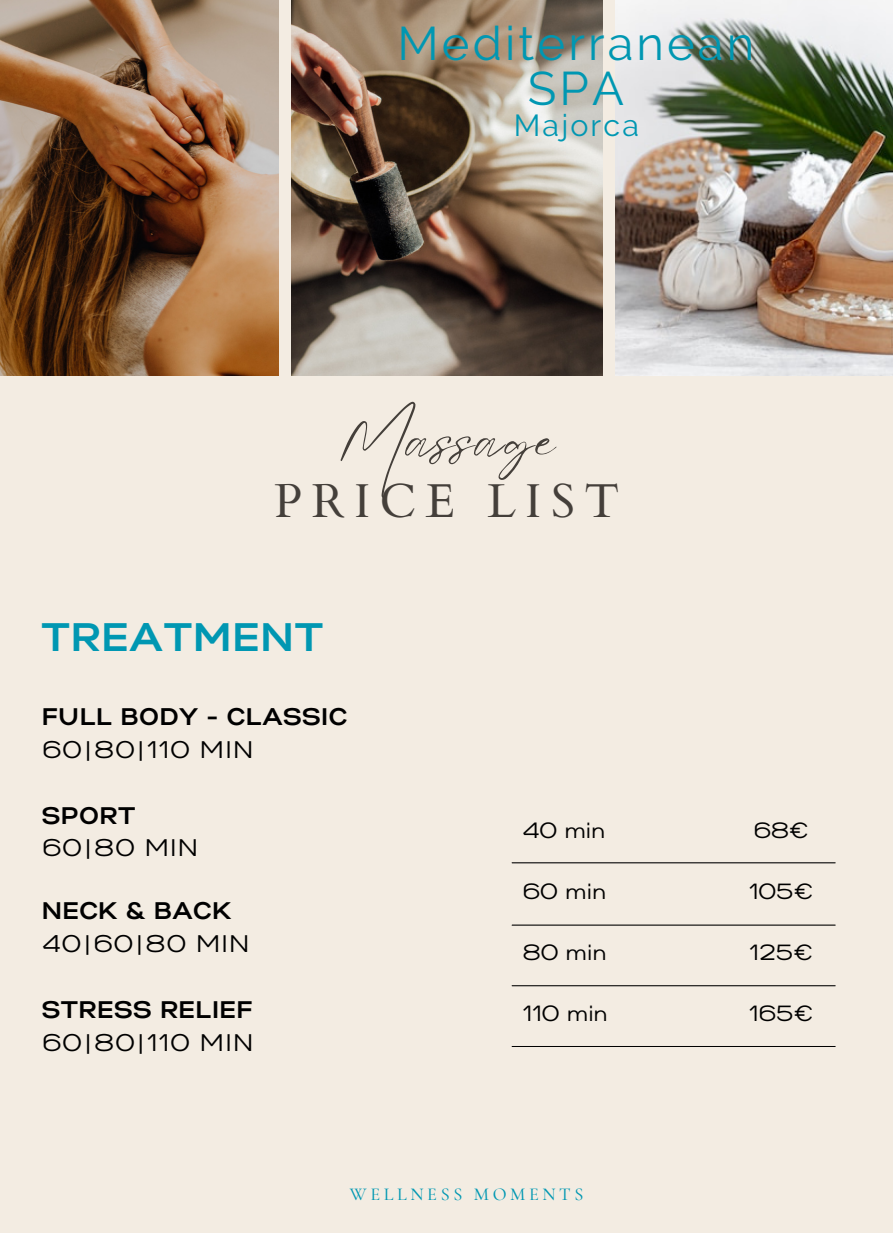
<style>
.page{position:relative;width:893px;height:1233px;background:#fff}
.page>*{position:absolute;margin:0;border:0;box-sizing:border-box;transform-origin:0 0}
.t1{font:58.05px "Eyesome Script";letter-spacing:.025em;color:#443f3a}
.t2{font:47.55px "Cardo";letter-spacing:.2em;color:#443f3a}
.t3{font:47.1px/45px "Raleway";letter-spacing:.065em;color:#0097b2;text-align:center}
.t4{font:700 39.75px "Gabriel Sans";letter-spacing:.05em;color:#0097b2}
.t5{font:30.3px "Raleway";letter-spacing:.07em;color:#0097b2}
.t6{font:700 24px/32.7px "Gabriel Sans";letter-spacing:.05em;color:#000}
.t7{font:24px/32.7px "Gabriel Sans";letter-spacing:.05em;color:#000}
.t8{font:21.9px "Gabriel Sans";color:#000}
.t9{font:500 18.15px "Cormorant Garamond";letter-spacing:.2em;color:#0097b2}
.s1{font-weight:400}
.s2{font-weight:700}
</style>
<div class="page">
<div style="left:0;top:0;width:892px;height:1233px;background:#f3ece2"></div>
<img style="left:0;top:0;width:279px;height:376px">
<img style="left:292px;top:0;width:310px;height:376px">
<img style="left:615px;top:0;width:277px;height:376px">
<hr style="left:512px;top:863px;width:323px;height:1px;background:#000">
<hr style="left:512px;top:925px;width:323px;height:1px;background:#000">
<hr style="left:512px;top:986px;width:323px;height:1px;background:#000">
<hr style="left:512px;top:1046px;width:323px;height:1px;background:#000">
<p class="t3" style="left:397px;top:21px;width:358px">Mediterranean<br>SPA</p>
<p class="t5" style="left:513px;top:107px;width:127px">Majorca</p>
<h2 class="t1" style="left:338px;top:403px;width:219px">Massage</h2>
<h1 class="t2" style="left:274px;top:470px;width:346px">PRICE LIST</h1>
<p class="t4" style="left:42px;top:619px;width:282px">TREATMENT</p>
<p class="t6" style="left:42px;top:702px;width:306px">FULL BODY - CLASSIC<br><span class="s1">60|80|110 MIN</span></p>
<p class="t7" style="left:42px;top:800px;width:157px"><span class="s2">SPORT<br></span>60|80 MIN</p>
<p class="t7" style="left:42px;top:896px;width:209px"><span class="s2">NECK &amp; BACK<br></span>40|60|80 MIN</p>
<p class="t6" style="left:42px;top:995px;width:212px">STRESS RELIEF<br><span class="s1">60|80|110 MIN</span></p>
<h4 class="t8" style="left:523px;top:821px;width:84px">40 min</h4>
<h5 class="t8" style="left:753px;top:821px;width:56px">68€</h5>
<h5 class="t8" style="left:523px;top:882px;width:85px">60 min</h5>
<h5 class="t8" style="left:749px;top:882px;width:65px">105€</h5>
<h5 class="t8" style="left:523px;top:943px;width:85px">80 min</h5>
<p class="t8" style="left:749px;top:943px;width:64px">125€</p>
<p class="t8" style="left:523px;top:1004px;width:87px">110 min</p>
<p class="t8" style="left:749px;top:1004px;width:65px">165€</p>
<h3 class="t9" style="left:350px;top:1183px;width:235px">WELLNESS MOMENTS</h3>
</div>
